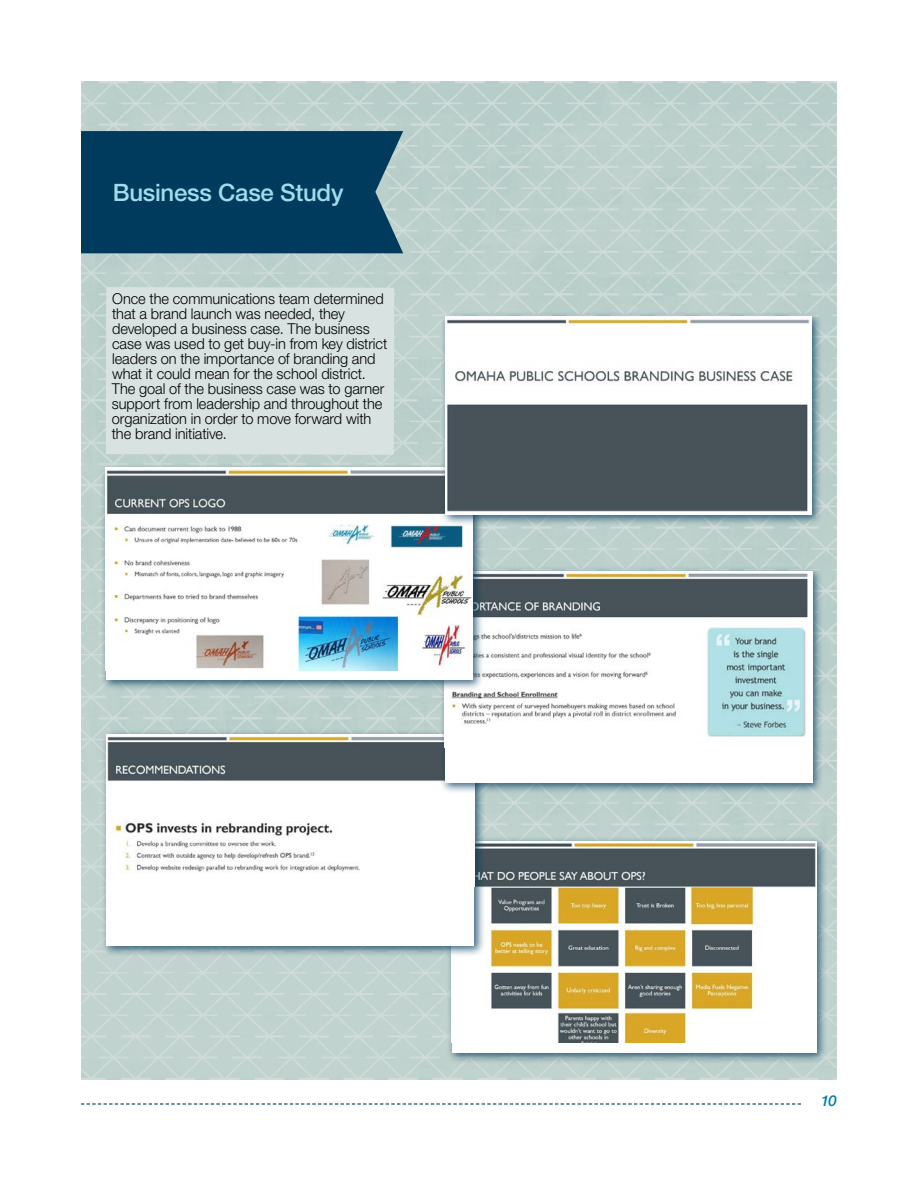
<style>
.page{position:relative;width:918px;height:1188px;background:#fff}
.page>*{position:absolute;margin:0;border:0;box-sizing:border-box;transform-origin:0 0}
.t1{font:500 24px "Helvetica Neue LT Std";letter-spacing:-.01em;color:#a2dceb}
.t2{font:300 15px/15px "Helvetica Neue LT Std";letter-spacing:-.005em;color:#000}
.t3{font:italic 500 15px "Helvetica Neue LT Std";color:#007db6}
</style>
<div class="page">
<img style="left:81px;top:81px;width:756px;height:999px">
<svg style="left:81px;top:1103px;width:720px;height:2px"></svg>
<div style="left:81px;top:131px;width:322px;height:122px;background:#003a5d"></div>
<div style="left:106px;top:287px;width:288px;height:168px;background:#d8e2e0"></div>
<div style="left:447px;top:836px;width:381px;height:228px;background:#003a5d;opacity:.75"></div>
<div style="left:452px;top:842px;width:364px;height:211px;background:#fff"></div>
<img style="left:485px;top:842px;width:331px;height:201px">
<div style="left:102px;top:729px;width:383px;height:228px;background:#003a5d;opacity:.75"></div>
<div style="left:107px;top:734px;width:367px;height:212px;background:#fff"></div>
<img style="left:107px;top:734px;width:333px;height:138px">
<div style="left:440px;top:566px;width:383px;height:228px;background:#003a5d;opacity:.75"></div>
<div style="left:445px;top:572px;width:367px;height:211px;background:#fff"></div>
<img style="left:451px;top:572px;width:357px;height:165px">
<div style="left:101px;top:463px;width:383px;height:228px;background:#003a5d;opacity:.75"></div>
<div style="left:106px;top:468px;width:367px;height:212px;background:#fff"></div>
<img style="left:106px;top:469px;width:366px;height:202px">
<div style="left:440px;top:311px;width:383px;height:215px;background:#003a5d;opacity:.75"></div>
<img style="left:445px;top:317px;width:367px;height:198px">
<h1 class="t1" style="left:113px;top:178px;width:232px">Business Case Study</h1>
<p class="t2" style="left:112px;top:291px;width:277px">Once the communications team determined that a brand launch was needed, they developed a business case. The business case was used to get buy-in from key district leaders on the importance of branding and what it could mean for the school district.<br>The goal of the business case was to garner support from leadership and throughout the organization in order to move forward with the brand initiative.</p>
<p class="t3" style="left:821px;top:1092px;width:18px">10</p>
</div>
